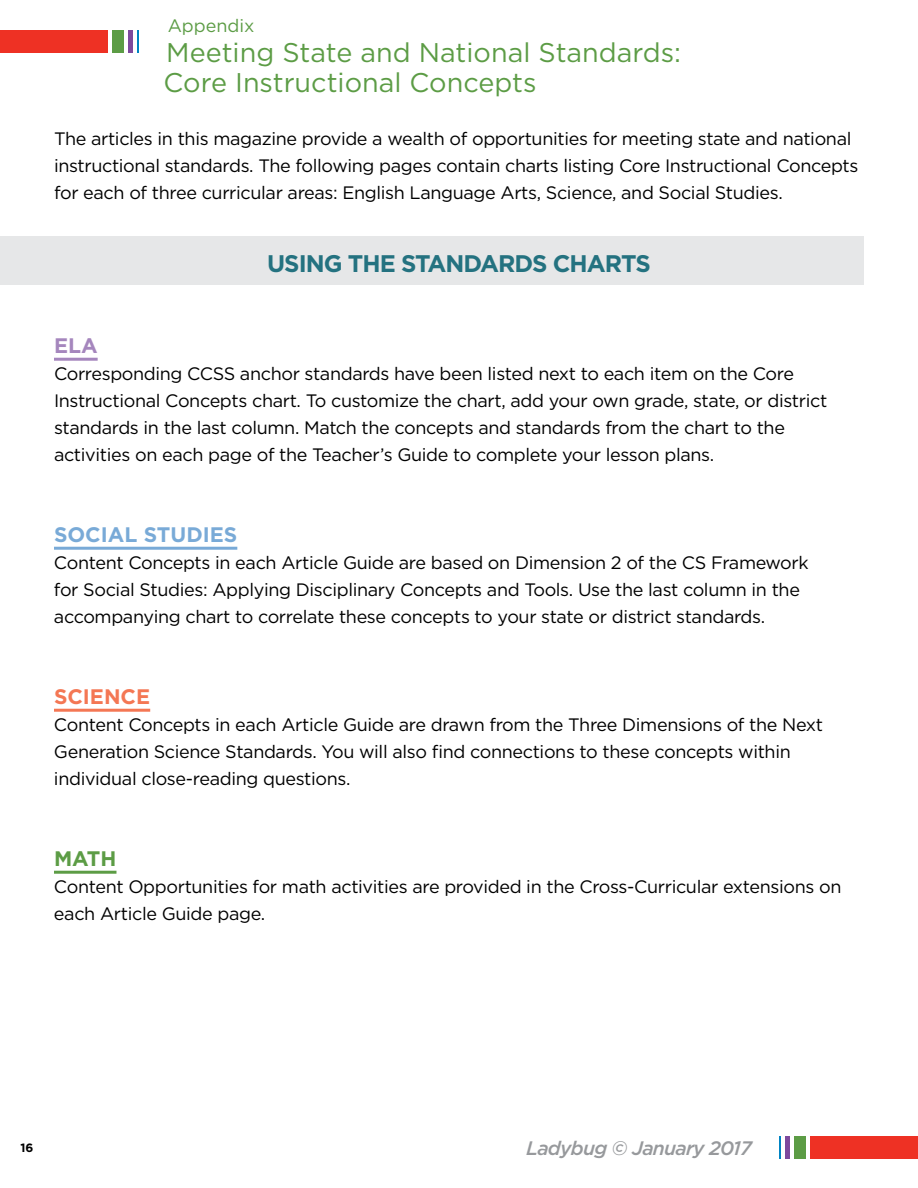
<style>
.page{position:relative;width:918px;height:1188px;background:#fff}
.page>*{position:absolute;margin:0;border:0;box-sizing:border-box;transform-origin:0 0}
.t1{font:27px/30px "Gotham";color:#5c9c45}
.t2{font:700 24px "Gotham";letter-spacing:-.04em;color:#247280}
.t3{font:700 21px "Gotham";color:#79aad7}
.t4{font:700 21px "Gotham";color:#f47754}
.t5{font:700 21px "Gotham";color:#5c9c45}
.t6{font:700 21px "Gotham";color:#a586bd}
.t7{font:italic 500 19.5px "Gotham";letter-spacing:-.04em;color:#97999c}
.t8{font:18px/27px "Gotham";letter-spacing:-.02em;color:#000}
.t9{font:18px "Gotham";color:#5c9c45}
.t10{font:700 12px "Gotham";color:#000}
</style>
<div class="page">
<div style="left:0;top:30px;width:107px;height:23px;background:#ee3124"></div>
<div style="left:112px;top:30px;width:12px;height:23px;background:#5c9c45"></div>
<hr style="left:128px;top:30px;width:4px;height:23px;background:#7d499d">
<hr style="left:137px;top:30px;width:2px;height:23px;background:#0084c3">
<div style="left:811px;top:1136px;width:107px;height:23px;background:#ee3124"></div>
<div style="left:794px;top:1136px;width:12px;height:23px;background:#5c9c45"></div>
<hr style="left:786px;top:1136px;width:4px;height:23px;background:#7d499d">
<hr style="left:779px;top:1136px;width:2px;height:23px;background:#0084c3">
<div style="left:0;top:237px;width:864px;height:48px;background:#e6e7e8"></div>
<hr style="left:54px;top:358px;width:44px;height:3px;background:#a586bd">
<hr style="left:54px;top:547px;width:183px;height:3px;background:#79aad7">
<hr style="left:54px;top:709px;width:96px;height:3px;background:#f47754">
<hr style="left:54px;top:871px;width:62px;height:3px;background:#5c9c45">
<p class="t9" style="left:168px;top:15px;width:88px">Appendix</p>
<h1 class="t1" style="left:164px;top:37px;width:519px">Meeting State and National Standards:<br>Core Instructional Concepts</h1>
<p class="t8" style="left:54px;top:124px;width:806px">The articles in this magazine provide a wealth of opportunities for meeting state and national instructional standards. The following pages contain charts listing Core Instructional Concepts for each of three curricular areas: English Language Arts, Science, and Social Studies.</p>
<h2 class="t2" style="left:267px;top:248px;width:385px">USING THE STANDARDS CHARTS</h2>
<p class="t6" style="left:54px;top:332px;width:45px">ELA</p>
<p class="t8" style="left:54px;top:360px;width:775px">Corresponding CCSS anchor standards have been listed next to each item on the Core Instructional Concepts chart. To customize the chart, add your own grade, state, or district standards in the last column. Match the concepts and standards from the chart to the activities on each page of the Teacher’s Guide to complete your lesson plans.</p>
<p class="t3" style="left:54px;top:521px;width:185px">SOCIAL STUDIES</p>
<p class="t8" style="left:54px;top:549px;width:756px">Content Concepts in each Article Guide are based on Dimension 2 of the CS Framework for Social Studies: Applying Disciplinary Concepts and Tools. Use the last column in the accompanying chart to correlate these concepts to your state or district standards.</p>
<p class="t4" style="left:54px;top:683px;width:98px">SCIENCE</p>
<p class="t8" style="left:54px;top:711px;width:771px">Content Concepts in each Article Guide are drawn from the Three Dimensions of the Next<br>Generation Science Standards. You will also find connections to these concepts within individual close-reading questions.</p>
<p class="t5" style="left:54px;top:845px;width:64px">MATH</p>
<p class="t8" style="left:54px;top:873px;width:789px">Content Opportunities for math activities are provided in the Cross-Curricular extensions on each Article Guide page.</p>
<p class="t10" style="left:20px;top:1140px;width:15px">16</p>
<p class="t7" style="left:526px;top:1136px;width:227px">Ladybug © January 2017</p>
</div>
